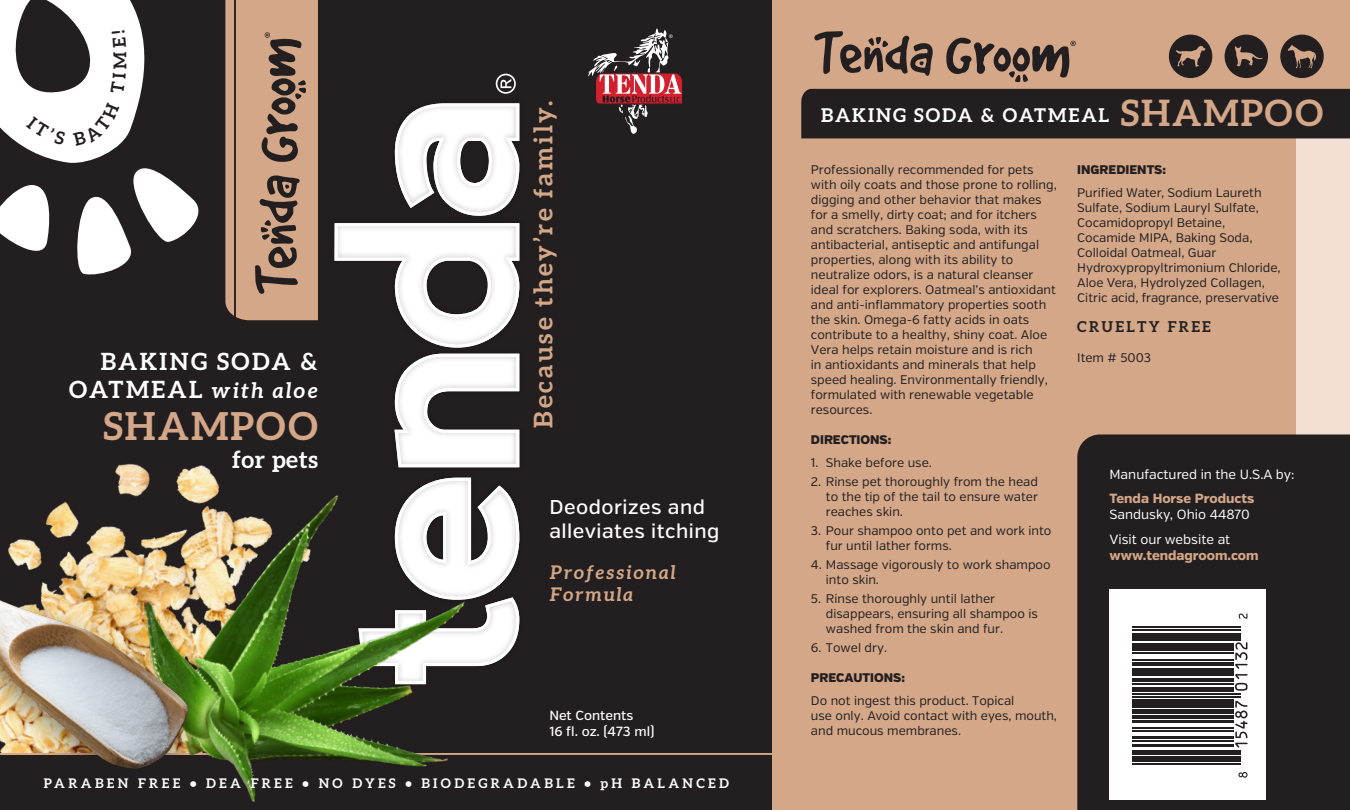
<style>
.page{position:relative;width:1350px;height:810px;background:#fff}
.page>*{position:absolute;margin:0;border:0;box-sizing:border-box;transform-origin:0 0}
.t1{font:700 38.5px "Aleo";letter-spacing:.05em;color:#d3a788}
.t2{font:700 36.5px "Aleo";letter-spacing:.05em;color:#d3a788}
.t3{font:700 25.5px "Aleo";letter-spacing:.1em;color:#d3a788}
.t4{font:700 23.75px "Aleo";letter-spacing:.1em;color:#fff}
.t5{font:700 23.75px "Aleo";letter-spacing:.08em;color:#fff}
.t6{font:italic 700 21.25px "Aleo";letter-spacing:.1em;color:#fff}
.t7{font:500 20px/24px "Verb";letter-spacing:.025em;color:#fff}
.t8{font:700 19px "Aleo";letter-spacing:.1em;color:#fff}
.t9{font:italic 700 18.75px/22.5px "Aleo";letter-spacing:.1em;color:#d3a788}
.t10{font:700 15px "Aleo";letter-spacing:.15em;color:#231f20}
.t11{font:800 13.25px/16px "Verb";color:#d3a788}
.t12{font:700 13.25px "Aleo";letter-spacing:.25em;color:#fff}
.t13{font:500 13.25px/16px "Verb";color:#fff}
.t14{font:13.25px "Verb";color:#fff}
.t15{font:12.5px/15px "Verb";color:#231f20}
.t16{font:900 12.5px "Verb";color:#231f20}
.s1{font-style:normal;font-size:23.75px}
.s2{font-weight:400;color:#fff}
</style>
<div class="page">
<div style="left:0;top:0;width:829px;height:810px;background:#231f20"></div>
<div style="left:773px;top:0;width:577px;height:810px;background:#d3a788"></div>
<div style="left:1296px;top:138px;width:54px;height:296px;background:#f3dfd4"></div>
<div style="left:801px;top:89px;width:549px;height:49px;background:#231f20"></div>
<svg style="left:238px;top:0;width:80px;height:320px;background:#b69177"></svg>
<svg style="left:814px;top:31px;width:119px;height:45px"></svg>
<svg style="left:946px;top:37px;width:130px;height:46px"></svg>
<div style="left:1077px;top:434px;width:273px;height:376px;background:#231f20"></div>
<div style="left:1109px;top:590px;width:157px;height:210px;background:#fff"></div>
<svg style="left:1132px;top:613px;width:116px;height:164px"></svg>
<svg style="left:1238px;top:772px;width:9px;height:6px"></svg>
<hr style="left:1132px;top:763px;width:109px;height:2px;background:#231f20">
<hr style="left:1132px;top:760px;width:109px;height:2px;background:#231f20">
<hr style="left:1132px;top:756px;width:109px;height:3px;background:#231f20">
<div style="left:1132px;top:750px;width:109px;height:5px;background:#231f20"></div>
<hr style="left:1132px;top:744px;width:101px;height:3px;background:#231f20">
<hr style="left:1132px;top:740px;width:101px;height:1px;background:#231f20">
<hr style="left:1132px;top:736px;width:101px;height:3px;background:#231f20">
<hr style="left:1132px;top:730px;width:101px;height:1px;background:#231f20">
<hr style="left:1132px;top:727px;width:101px;height:1px;background:#231f20">
<hr style="left:1132px;top:720px;width:101px;height:3px;background:#231f20">
<hr style="left:1132px;top:715px;width:101px;height:3px;background:#231f20">
<div style="left:1132px;top:709px;width:101px;height:5px;background:#231f20"></div>
<svg style="left:1235px;top:701px;width:13px;height:47px"></svg>
<hr style="left:1132px;top:704px;width:101px;height:4px;background:#231f20">
<hr style="left:1132px;top:699px;width:101px;height:3px;background:#231f20">
<hr style="left:1132px;top:696px;width:109px;height:2px;background:#231f20">
<hr style="left:1132px;top:693px;width:109px;height:2px;background:#231f20">
<div style="left:1132px;top:687px;width:101px;height:5px;background:#231f20"></div>
<hr style="left:1132px;top:683px;width:101px;height:2px;background:#231f20">
<hr style="left:1132px;top:679px;width:101px;height:3px;background:#231f20">
<hr style="left:1132px;top:673px;width:101px;height:3px;background:#231f20">
<hr style="left:1132px;top:668px;width:101px;height:3px;background:#231f20">
<hr style="left:1132px;top:663px;width:101px;height:3px;background:#231f20">
<hr style="left:1132px;top:660px;width:101px;height:1px;background:#231f20">
<hr style="left:1132px;top:652px;width:101px;height:2px;background:#231f20">
<svg style="left:1235px;top:642px;width:13px;height:49px"></svg>
<hr style="left:1132px;top:648px;width:101px;height:3px;background:#231f20">
<hr style="left:1132px;top:644px;width:101px;height:3px;background:#231f20">
<hr style="left:1132px;top:638px;width:109px;height:3px;background:#231f20">
<hr style="left:1132px;top:633px;width:109px;height:3px;background:#231f20">
<hr style="left:1132px;top:629px;width:109px;height:2px;background:#231f20">
<hr style="left:1132px;top:626px;width:109px;height:2px;background:#231f20">
<svg style="left:1239px;top:613px;width:8px;height:6px"></svg>
<svg style="left:496px;top:74px;width:20px;height:20px"></svg>
<svg style="left:497px;top:485px;width:22px;height:177px"></svg>
<svg style="left:395px;top:354px;width:124px;height:113px"></svg>
<svg style="left:395px;top:103px;width:124px;height:113px"></svg>
<svg style="left:335px;top:223px;width:184px;height:125px"></svg>
<hr style="left:0;top:753px;width:792px;height:2px;background:#d3a788">
<svg style="left:225px;top:0;width:13px;height:318px;fill:#d3a788"></svg>
<svg style="left:1280px;top:35px;width:44px;height:43px"></svg>
<svg style="left:1169px;top:35px;width:43px;height:43px"></svg>
<svg style="left:1225px;top:35px;width:43px;height:43px"></svg>
<svg style="left:588px;top:28px;width:94px;height:106px"></svg>
<img style="left:115px;top:446px;width:382px;height:356px">
<div style="left:0;top:575px;width:207px;height:227px;background:#231f20;opacity:.5"></div>
<img style="left:0;top:498px;width:197px;height:304px">
<svg style="left:0;top:0;width:199px;height:275px"></svg>
<p class="t4" style="left:101px;top:348px;width:219px">BAKING SODA &amp;</p>
<p class="t6" style="left:69px;top:378px;width:250px"><span class="s1">OATMEAL</span> with aloe</p>
<p class="t1" style="left:103px;top:404px;width:216px">SHAMPOO</p>
<p class="t5" style="left:232px;top:445px;width:87px">for pets</p>
<p class="t3" style="left:529px;top:428px;width:329px;rotate:-90deg">Because they’re family.</p>
<p class="t7" style="left:549px;top:495px;width:171px">Deodorizes and alleviates itching</p>
<p class="t9" style="left:549px;top:560px;width:128px">Professional<br>Formula</p>
<p class="t13" style="left:549px;top:707px;width:107px">Net Contents<br>16 fl. oz. (473 ml)</p>
<p class="t12" style="left:44px;top:776px;width:687px">PARABEN FREE • DEA FREE • NO DYES • BIODEGRADABLE • pH BALANCED</p>
<p class="t8" style="left:821px;top:104px;width:290px">BAKING SODA &amp; OATMEAL</p>
<p class="t2" style="left:1121px;top:92px;width:204px">SHAMPOO</p>
<p class="t15" style="left:811px;top:163px;width:247px">Professionally recommended for pets with oily coats and those prone to rolling, digging and other behavior that makes for a smelly, dirty coat; and for itchers and scratchers. Baking soda, with its antibacterial, antiseptic and antifungal properties, along with its ability to neutralize odors, is a natural cleanser ideal for explorers. Oatmeal’s antioxidant and anti-inflammatory properties sooth the skin. Omega-6 fatty acids in oats contribute to a healthy, shiny coat. Aloe Vera helps retain moisture and is rich<br>in antioxidants and minerals that help speed healing. Environmentally friendly, formulated with renewable vegetable resources.</p>
<p class="t16" style="left:811px;top:432px;width:82px">DIRECTIONS:</p>
<p class="t15" style="left:811px;top:455px;width:122px">1. Shake before use.</p>
<p class="t15" style="left:826px;top:474px;width:214px;text-align:justify;text-indent:-15px">2. Rinse pet thoroughly from the head to the tip of the tail to ensure water reaches skin.</p>
<p class="t15" style="left:826px;top:523px;width:227px;text-indent:-15px">3. Pour shampoo onto pet and work into fur until lather forms.</p>
<p class="t15" style="left:826px;top:558px;width:226px;text-indent:-15px">4. Massage vigorously to work shampoo into skin.</p>
<p class="t15" style="left:826px;top:592px;width:214px;text-indent:-15px">5. Rinse thoroughly until lather disappears, ensuring all shampoo is washed from the skin and fur.</p>
<p class="t15" style="left:811px;top:641px;width:78px">6. Towel dry.</p>
<p class="t16" style="left:811px;top:670px;width:96px">PRECAUTIONS:</p>
<p class="t15" style="left:811px;top:693px;width:248px">Do not ingest this product. Topical<br>use only. Avoid contact with eyes, mouth, and mucous membranes.</p>
<p class="t16" style="left:1077px;top:162px;width:90px">INGREDIENTS:</p>
<p class="t15" style="left:1077px;top:185px;width:205px">Purified Water, Sodium Laureth<br>Sulfate, Sodium Lauryl Sulfate,<br>Cocamidopropyl Betaine,<br>Cocamide MIPA, Baking Soda,<br>Colloidal Oatmeal, Guar<br>Hydroxypropyltrimonium Chloride,<br>Aloe Vera, Hydrolyzed Collagen,<br>Citric acid, fragrance, preservative</p>
<p class="t10" style="left:1077px;top:318px;width:135px">CRUELTY FREE</p>
<p class="t15" style="left:1077px;top:350px;width:75px">Item # 5003</p>
<p class="t14" style="left:1109px;top:466px;width:187px">Manufactured in the U.S.A by:</p>
<p class="t11" style="left:1109px;top:491px;width:146px">Tenda Horse Products<br><span class="s2">Sandusky, Ohio 44870</span></p>
<p class="t11" style="left:1109px;top:532px;width:151px"><span class="s2">Visit our website at </span>www.tendagroom.com</p>
</div>
